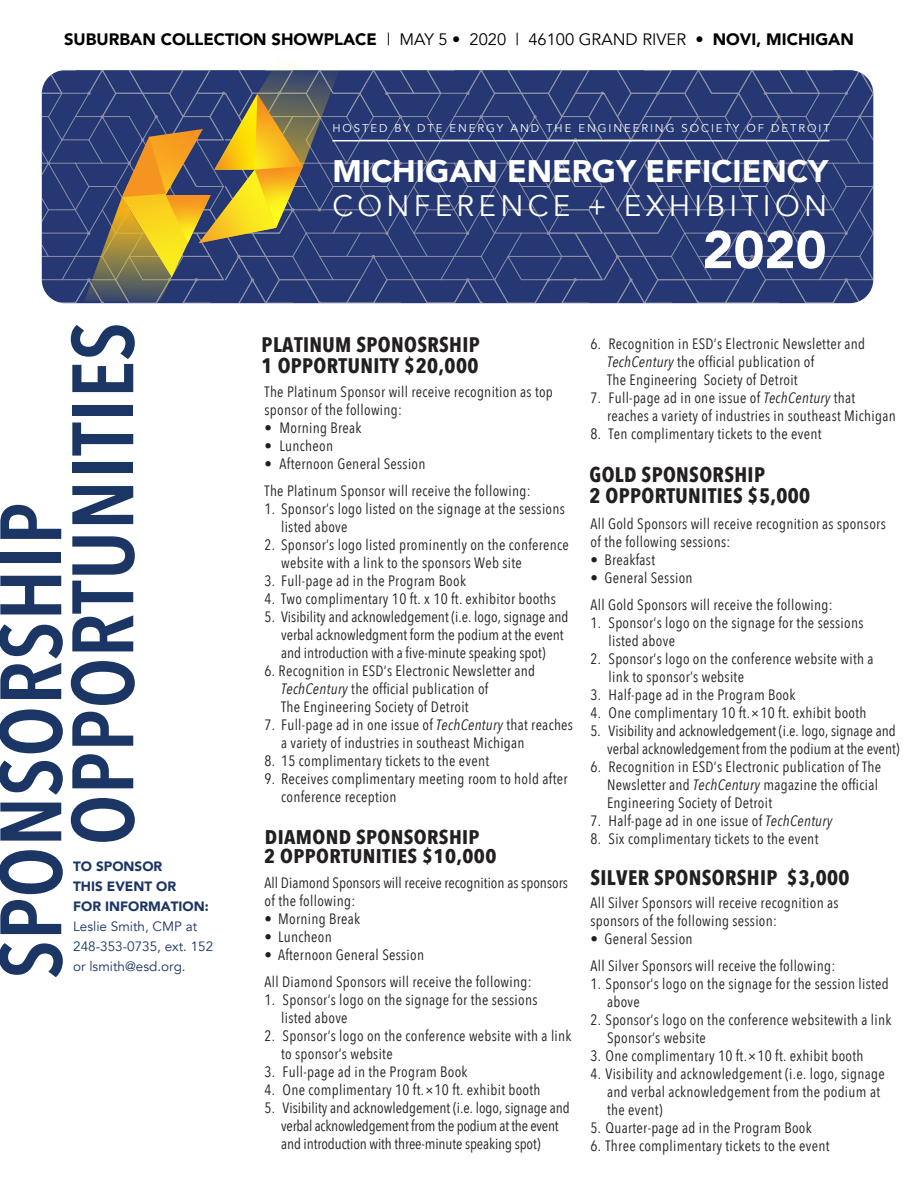
<style>
.page{position:relative;width:918px;height:1188px;background:#fff}
.page>*{position:absolute;margin:0;border:0;box-sizing:border-box;transform-origin:0 0}
.t1{font:600 86.1px "Avenir Next Condensed";letter-spacing:.01em;color:#1b3564}
.t2{font:900 52.35px "Avenir";color:#fff}
.t3{font:900 31.2px "Avenir";color:#fff}
.t4{font:29.7px "Avenir";letter-spacing:.145em;color:#fff}
.t5{font:700 21px/21px "Avenir Next Condensed";letter-spacing:.02em;color:#231f20}
.t6{font:700 19.8px/18.8px "Avenir Next Condensed";letter-spacing:.02em;color:#231f20;scale:1.06 1}
.t7{font:900 16.5px "Avenir";color:#000}
.t8{font:15px/18px "Avenir Next Condensed";letter-spacing:.02em;color:#231f20}
.t9{font:15px/18px "Avenir Next Condensed";color:#231f20}
.t10{font:15px/18px "Avenir Next Condensed";letter-spacing:-.005em;color:#231f20}
.t11{font:13.5px/20px "Avenir";color:#1b3564}
.t12{font:900 13.5px/20px "Avenir";color:#1b3564}
.t13{font:11.25px "Avenir";letter-spacing:.17em;color:#fff}
.s1{font-weight:400}
.s2{font-style:italic}
</style>
<div class="page">
<svg style="left:42px;top:65px;width:832px;height:239px;background:#455074"></svg>
<p class="t7" style="left:64px;top:25px;width:791px">SUBURBAN COLLECTION SHOWPLACE <span class="s1">| MAY 5 • 2020 | 46100 GRAND RIVER •</span> NOVI, MICHIGAN</p>
<h1 class="t1" style="left:-43px;top:979px;width:478px;rotate:-90deg">SPONSORSHIP</h1>
<h1 class="t1" style="left:29px;top:845px;width:525px;rotate:-90deg">OPPORTUNITIES</h1>
<p class="t12" style="left:73px;top:856px;width:137px">TO SPONSOR<br>THIS EVENT OR<br>FOR INFORMATION:</p>
<p class="t11" style="left:73px;top:917px;width:142px">Leslie Smith, CMP at<br>248-353-0735, ext. 152</p>
<p class="t11" style="left:73px;top:957px;width:114px">or lsmith@esd.org.</p>
<p class="t13" style="left:332px;top:121px;width:499px">HOSTED BY DTE ENERGY AND THE ENGINEERING SOCIETY OF DETROIT</p>
<h3 class="t3" style="left:332px;top:145px;width:497px">MICHIGAN ENERGY EFFICIENCY</h3>
<h3 class="t4" style="left:332px;top:188px;width:496px">CONFERENCE + EXHIBITION</h3>
<h2 class="t2" style="left:703px;top:205px;width:126px">2020</h2>
<h3 class="t5" style="left:262px;top:334px;width:220px">PLATINUM SPONOSRSHIP<br>1 OPPORTUNITY $20,000</h3>
<p class="t8" style="left:265px;top:382px;width:290px">The Platinum Sponsor will receive recognition as top sponsor of the following:</p>
<p class="t8" style="left:265px;top:418px;width:98px">• Morning Break</p>
<p class="t8" style="left:265px;top:436px;width:70px">• Luncheon</p>
<p class="t8" style="left:265px;top:450px;width:268px;line-height:27px">• Afternoon General Session<br>The Platinum Sponsor will receive the following:</p>
<p class="t8" style="left:281px;top:499px;width:285px;text-indent:-16px">1. Sponsor’s logo listed on the signage at the sessions listed above</p>
<p class="t8" style="left:281px;top:535px;width:289px;text-indent:-16px">2. Sponsor’s logo listed prominently on the conference website with a link to the sponsors Web site</p>
<p class="t8" style="left:265px;top:571px;width:203px">3. Full-page ad in the Program Book</p>
<p class="t8" style="left:265px;top:589px;width:293px">4. Two complimentary 10 ft. x 10 ft. exhibitor booths</p>
<p class="t9" style="left:281px;top:607px;width:289px;text-indent:-16px">5. Visibility and acknowledgement (i.e. logo, signage and verbal acknowledgment form the podium at the event and introduction with a five-minute speaking spot)</p>
<p class="t8" style="left:281px;top:661px;width:256px;text-indent:-16px">6. Recognition in ESD’s Electronic Newsletter and<br><span class="s2">TechCentury</span> the official publication of<br>The Engineering Society of Detroit</p>
<p class="t8" style="left:281px;top:715px;width:293px;text-indent:-16px">7. Full-page ad in one issue of <span class="s2">TechCentury</span> that reaches a variety of industries in southeast Michigan</p>
<p class="t8" style="left:265px;top:751px;width:226px">8. 15 complimentary tickets to the event</p>
<p class="t8" style="left:281px;top:769px;width:288px;text-indent:-16px">9. Receives complimentary meeting room to hold after conference reception</p>
<h3 class="t6" style="left:264px;top:827px;width:221px">DIAMOND SPONSORSHIP<br>2 OPPORTUNITIES $10,000</h3>
<p class="t9" style="left:265px;top:874px;width:305px">All Diamond Sponsors will receive recognition as sponsors of the following:</p>
<p class="t8" style="left:265px;top:910px;width:97px">• Morning Break</p>
<p class="t8" style="left:265px;top:928px;width:69px">• Luncheon</p>
<p class="t8" style="left:265px;top:941px;width:269px;line-height:27px">• Afternoon General Session<br>All Diamond Sponsors will receive the following:</p>
<p class="t8" style="left:281px;top:991px;width:258px;text-indent:-16px">1. Sponsor’s logo on the signage for the sessions listed above</p>
<p class="t8" style="left:281px;top:1027px;width:292px;text-indent:-16px">2. Sponsor’s logo on the conference website with a link to sponsor’s website</p>
<p class="t8" style="left:265px;top:1063px;width:204px">3. Full-page ad in the Program Book</p>
<p class="t8" style="left:265px;top:1081px;width:277px">4. One complimentary 10 ft.×10 ft. exhibit booth</p>
<p class="t10" style="left:281px;top:1099px;width:290px;text-indent:-16px">5. Visibility and acknowledgement (i.e. logo, signage and verbal acknowledgement from the podium at the event and introduction with three-minute speaking spot)</p>
<p class="t8" style="left:607px;top:334px;width:260px;text-indent:-16px">6. Recognition in ESD’s Electronic Newsletter and<br><span class="s2">TechCentury</span> the official publication of<br>The Engineering Society of Detroit</p>
<p class="t8" style="left:607px;top:388px;width:290px;text-indent:-16px">7. Full-page ad in one issue of <span class="s2">TechCentury</span> that reaches a variety of industries in southeast Michigan</p>
<p class="t8" style="left:591px;top:424px;width:232px">8. Ten complimentary tickets to the event</p>
<h3 class="t5" style="left:590px;top:464px;width:222px">GOLD SPONSORSHIP<br>2 OPPORTUNITIES $5,000</h3>
<p class="t8" style="left:591px;top:514px;width:297px">All Gold Sponsors will receive recognition as sponsors of the following sessions:</p>
<p class="t8" style="left:591px;top:550px;width:66px">• Breakfast</p>
<p class="t8" style="left:591px;top:563px;width:244px;line-height:27px">• General Session<br>All Gold Sponsors will receive the following:</p>
<p class="t8" style="left:609px;top:613px;width:256px;text-indent:-18px">1. Sponsor’s logo on the signage for the sessions listed above</p>
<p class="t8" style="left:609px;top:649px;width:267px;text-indent:-18px">2. Sponsor’s logo on the conference website with a link to sponsor’s website</p>
<p class="t8" style="left:591px;top:685px;width:206px">3. Half-page ad in the Program Book</p>
<p class="t8" style="left:591px;top:703px;width:277px">4. One complimentary 10 ft.×10 ft. exhibit booth</p>
<p class="t9" style="left:591px;top:721px;width:310px;text-align:right">5. Visibility and acknowledgement (i.e. logo, signage and verbal acknowledgement from the podium at the event)</p>
<p class="t8" style="left:607px;top:757px;width:276px;text-indent:-16px">6. Recognition in ESD’s Electronic publication of The<br>Newsletter and <span class="s2">TechCentury</span> magazine the official<br>Engineering Society of Detroit</p>
<p class="t8" style="left:591px;top:811px;width:243px">7. Half-page ad in one issue of <span class="s2">TechCentury</span></p>
<p class="t8" style="left:591px;top:829px;width:229px">8. Six complimentary tickets to the event</p>
<h3 class="t5" style="left:590px;top:867px;width:261px">SILVER SPONSORSHIP $3,000</h3>
<p class="t8" style="left:591px;top:893px;width:250px">All Silver Sponsors will receive recognition as sponsors of the following session:</p>
<p class="t8" style="left:591px;top:924px;width:246px;line-height:27px">• General Session<br>All Silver Sponsors will receive the following:</p>
<p class="t8" style="left:607px;top:974px;width:283px;text-indent:-16px">1. Sponsor’s logo on the signage for the session listed above</p>
<p class="t8" style="left:607px;top:1010px;width:286px;text-indent:-16px">2. Sponsor’s logo on the conference websitewith a link<br>Sponsor’s website</p>
<p class="t8" style="left:591px;top:1046px;width:274px">3. One complimentary 10 ft.×10 ft. exhibit booth</p>
<p class="t8" style="left:607px;top:1064px;width:279px;text-indent:-16px">4. Visibility and acknowledgement (i.e. logo, signage and verbal acknowledgement from the podium at the event)</p>
<p class="t8" style="left:591px;top:1118px;width:223px">5. Quarter-page ad in the Program Book</p>
<p class="t8" style="left:591px;top:1136px;width:240px">6. Three complimentary tickets to the event</p>
</div>
